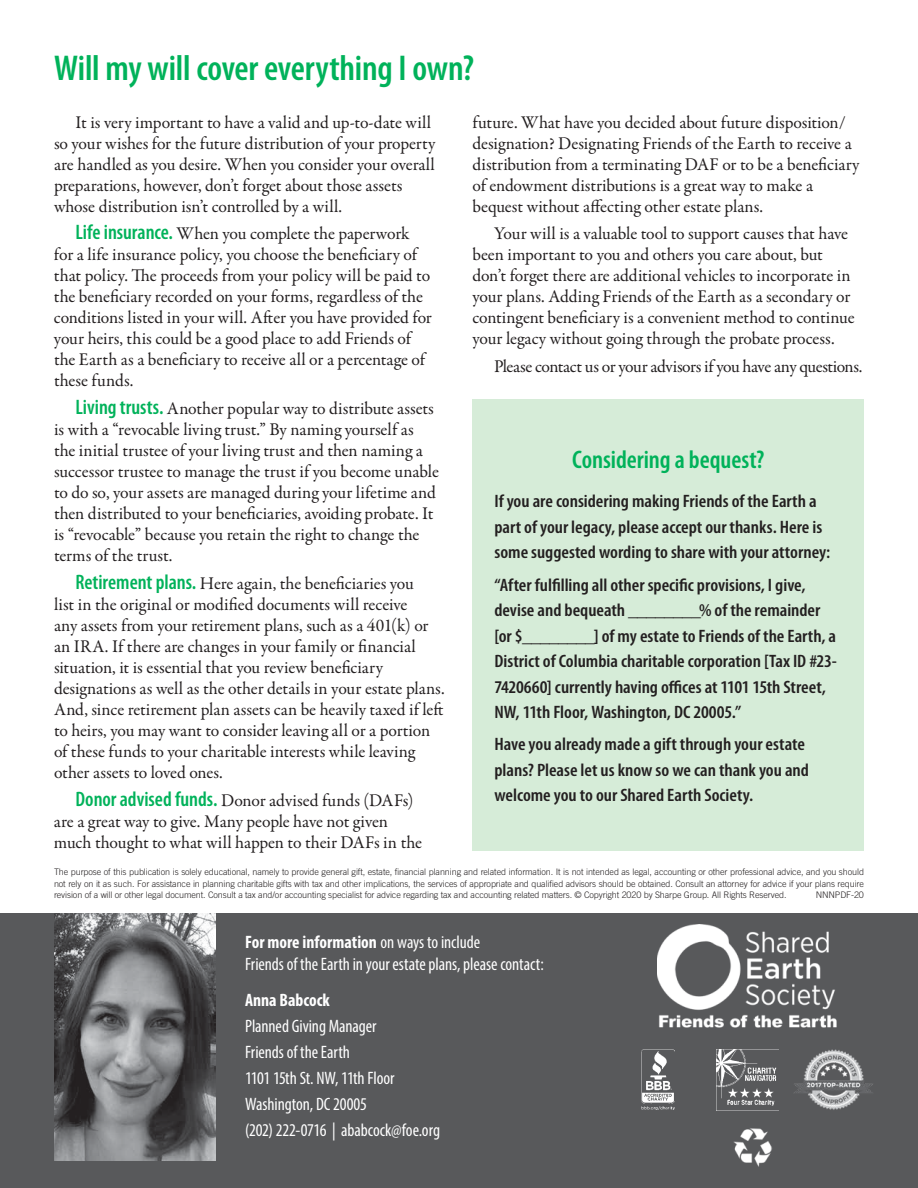
<style>
.page{position:relative;width:918px;height:1188px;background:#fff}
.page>*{position:absolute;margin:0;border:0;box-sizing:border-box;transform-origin:0 0}
.t1{font:600 condensed 36px "Myriad Pro";letter-spacing:-.005em;color:#00b25a}
.t2{font:600 condensed 25.5px "Myriad Pro";color:#00b25a}
.t3{font:18px/21px "Garamond Premr Pro";letter-spacing:-.005em;color:#231f20}
.t4{font:600 condensed 18px/25.5px "Myriad Pro";color:#231f20;scale:1.06 1}
.t5{font:condensed 18px/26px "Myriad Pro";letter-spacing:-.005em;color:#fff}
.t6{font:18px "Garamond Premr Pro";letter-spacing:-.025em;color:#231f20}
.t7{font:700 condensed 18px "Myriad Pro";color:#fff}
.t8{font:300 9px/11.2px "Trade Gothic";letter-spacing:-.01em;color:#231f20;text-align:justify}
.s1{font-family:"Myriad Pro";font-weight:600;font-stretch:condensed;font-size:21px;color:#00b25a}
.s2{font-weight:700}
</style>
<div class="page">
<div style="left:0;top:914px;width:918px;height:274px;background:#58595b"></div>
<img style="left:54px;top:914px;width:161px;height:246px">
<img style="left:641px;top:1050px;width:34px;height:59px">
<img style="left:717px;top:1049px;width:61px;height:62px">
<img style="left:733px;top:1128px;width:39px;height:39px">
<hr style="left:917px;top:285px;width:1px;height:40px;background:#00b25a">
<div style="left:472px;top:400px;width:392px;height:451px;background:#d6ecd8"></div>
<img style="left:794px;top:1049px;width:79px;height:61px">
<img style="left:657px;top:924px;width:180px;height:104px">
<h1 class="t1" style="left:54px;top:48px;width:422px">Will my will cover everything I own?</h1>
<p class="t3" style="left:54px;top:112px;width:383px;text-indent:22px">It is very important to have a valid and up-to-date will so your wishes for the future distribution of your property are handled as you desire. When you consider your overall preparations, however, don’t forget about those assets whose distribution isn’t controlled by a will.</p>
<p class="t3" style="left:54px;top:224px;width:379px;text-indent:22px"><span class="s1">Life insurance.</span> When you complete the paperwork for a life insurance policy, you choose the beneficiary of that policy. The proceeds from your policy will be paid to the beneficiary recorded on your forms, regardless of the conditions listed in your will. After you have provided for your heirs, this could be a good place to add Friends of the Earth as a beneficiary to receive all or a percentage of these funds.</p>
<p class="t3" style="left:54px;top:398px;width:386px;text-indent:22px"><span class="s1">Living trusts.</span> Another popular way to distribute assets is with a “revocable living trust.” By naming yourself as the initial trustee of your living trust and then naming a successor trustee to manage the trust if you become unable to do so, your assets are managed during your lifetime and then distributed to your beneficiaries, avoiding probate. It is “revocable” because you retain the right to change the terms of the trust.</p>
<p class="t3" style="left:54px;top:573px;width:392px;text-indent:22px"><span class="s1">Retirement plans.</span> Here again, the beneficiaries you<br>list in the original or modified documents will receive<br>any assets from your retirement plans, such as a 401(k) or an IRA. If there are changes in your family or financial situation, it is essential that you review beneficiary designations as well as the other details in your estate plans.<br>And, since retirement plan assets can be heavily taxed if left to heirs, you may want to consider leaving all or a portion of these funds to your charitable interests while leaving other assets to loved ones.</p>
<p class="t3" style="left:54px;top:790px;width:370px;text-indent:22px"><span class="s1">Donor advised funds.</span> Donor advised funds (DAFs) are a great way to give. Many people have not given much thought to what will happen to their DAFs in the</p>
<p class="t3" style="left:472px;top:112px;width:389px">future. What have you decided about future disposition/ designation? Designating Friends of the Earth to receive a distribution from a terminating DAF or to be a beneficiary of endowment distributions is a great way to make a bequest without affecting other estate plans.</p>
<p class="t3" style="left:472px;top:224px;width:384px;text-indent:22px">Your will is a valuable tool to support causes that have been important to you and others you care about, but don’t forget there are additional vehicles to incorporate in your plans. Adding Friends of the Earth as a secondary or contingent beneficiary is a convenient method to continue your legacy without going through the probate process.</p>
<p class="t6" style="left:494px;top:356px;width:370px">Please contact us or your advisors if you have any questions.</p>
<h2 class="t2" style="left:572px;top:446px;width:194px">Considering a bequest?</h2>
<p class="t4" style="left:494px;top:489px;width:318px">If you are considering making Friends of the Earth a part of your legacy, please accept our thanks. Here is some suggested wording to share with your attorney:</p>
<p class="t4" style="left:494px;top:572px;width:325px">“After fulfilling all other specific provisions, I give, devise and bequeath ________% of the remainder [or $________] of my estate to Friends of the Earth, a District of Columbia charitable corporation [Tax ID #23- 7420660] currently having offices at 1101 15th Street, NW, 11th Floor, Washington, DC 20005.”</p>
<p class="t4" style="left:494px;top:732px;width:298px">Have you already made a gift through your estate plans? Please let us know so we can thank you and welcome you to our Shared Earth Society.</p>
<p class="t8" style="left:54px;top:866px;width:812px">The purpose of this publication is solely educational, namely to provide general gift, estate, financial planning and related information. It is not intended as legal, accounting or other professional advice, and you should not rely on it as such. For assistance in planning charitable gifts with tax and other implications, the services of appropriate and qualified advisors should be obtained. Consult an attorney for advice if your plans require revision of a will or other legal document. Consult a tax and/or accounting specialist for advice regarding tax and accounting related matters. © Copyright 2020 by Sharpe Group. All Rights Reserved.</p>
<p class="t8" style="left:816px;top:889px;width:50px">NNNPDF-20</p>
<p class="t5" style="left:245px;top:930px;width:300px;line-height:22.5px"><span class="s2">For more information</span> on ways to include<br>Friends of the Earth in your estate plans, please contact:</p>
<p class="t7" style="left:245px;top:989px;width:86px">Anna Babcock</p>
<p class="t5" style="left:245px;top:1013px;width:196px">Planned Giving Manager<br>Friends of the Earth<br>1101 15th St. NW, 11th Floor<br>Washington, DC 20005<br>(202) 222-0716 | ababcock@foe.org</p>
</div>
